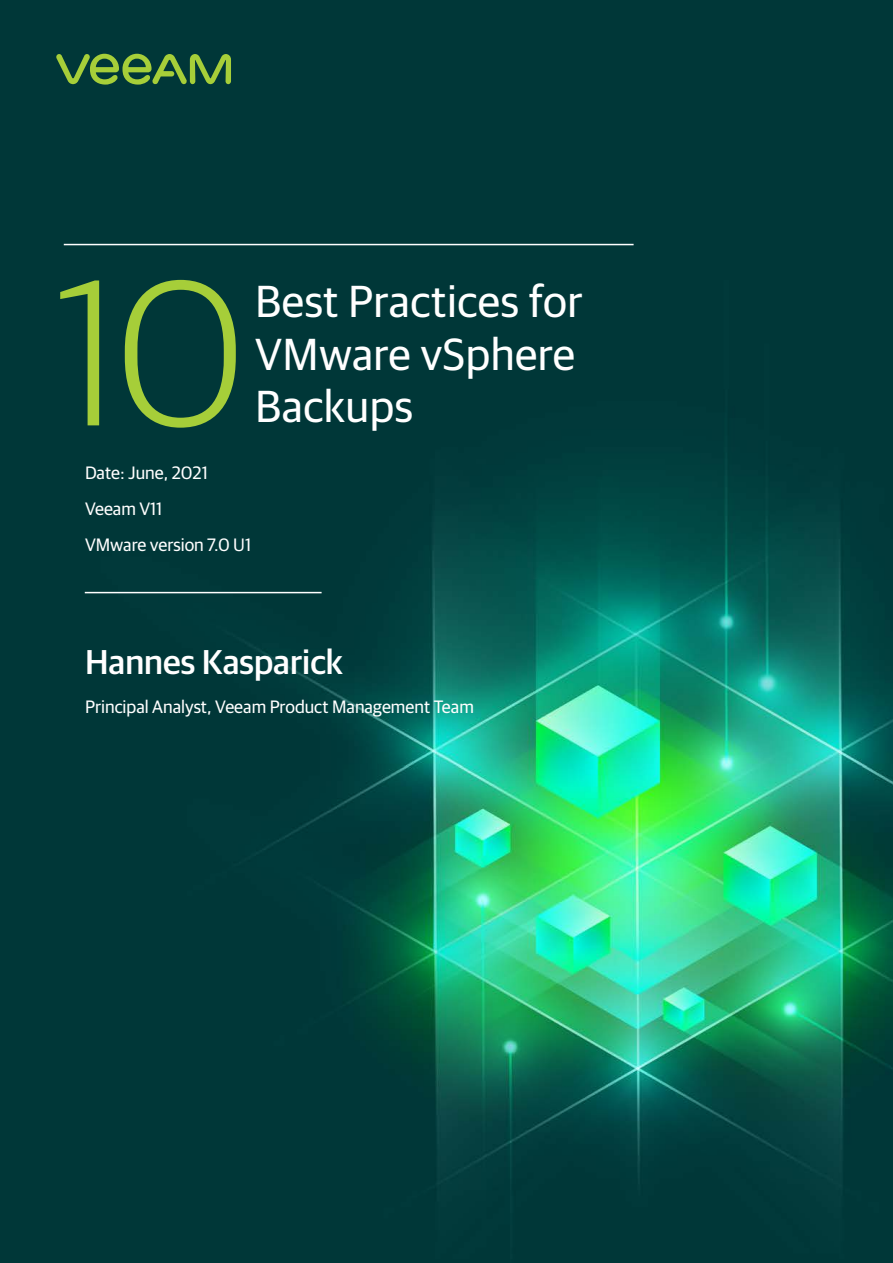
<style>
.page{position:relative;width:893px;height:1263px;background:#003738}
.page>*{position:absolute;margin:0;border:0;box-sizing:border-box;transform-origin:0 0}
.Title_cover{font:300 207px "Guardian Sans Cy";color:#a6ce39}
.Title_cover-2{font:45px/52.5px "Guardian Sans Cy";letter-spacing:.01em;color:#fff}
.Author_name{font:500 34.5px "Guardian Sans Cy";color:#fff}
.Author_title_copy{font:18px "Guardian Sans Cy";color:#fff}
</style>
<div class="page">
<svg style="left:56px;top:54px;width:175px;height:31px"></svg>
<img style="left:63px;top:243px;width:830px;height:944px">
<hr style="left:64px;top:244px;width:570px;height:1px;background:#fff">
<hr style="left:85px;top:592px;width:237px;height:1px;background:#fff">
<p class="Title_cover" style="left:56px;top:211px;width:190px">10</p>
<p class="Title_cover-2" style="left:255px;top:272px;width:329px">Best Practices for<br>VMware vSphere<br>Backups</p>
<p class="Author_title_copy" style="left:85px;top:460px;width:124px">Date: June, 2021</p>
<p class="Author_title_copy" style="left:85px;top:496px;width:79px">Veeam V11</p>
<p class="Author_title_copy" style="left:85px;top:532px;width:168px">VMware version 7.0 U1</p>
<p class="Author_name" style="left:85px;top:637px;width:260px">Hannes Kasparick</p>
<p class="Author_title_copy" style="left:85px;top:694px;width:390px">Principal Analyst, Veeam Product Management Team</p>
</div>
